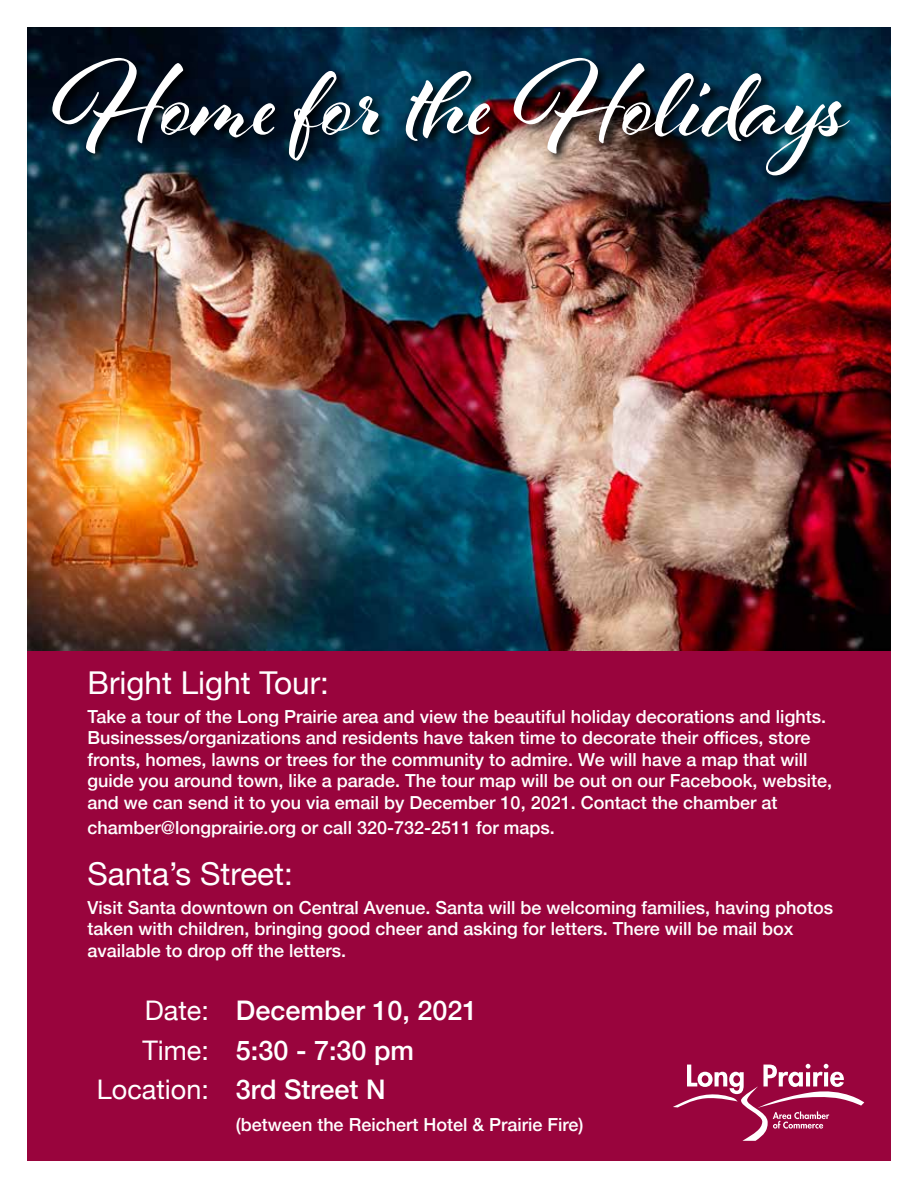
<style>
.page{position:relative;width:918px;height:1188px;background:#fff}
.page>*{position:absolute;margin:0;border:0;box-sizing:border-box;transform-origin:0 0}
.t1{font:700 117.45px "Al Fresco";color:#fff}
.t2{font:31.5px "Helvetica Neue";color:#fff}
.t3{font:500 27px "Helvetica Neue";color:#fff}
.t4{font:500 18px/21.6px "Helvetica Neue";color:#fff}
.s1{font-weight:400}
</style>
<div class="page">
<div style="left:27px;top:634px;width:864px;height:527px;background:#99043d"></div>
<img style="left:27px;top:27px;width:864px;height:623px">
<svg style="left:49px;top:55px;width:813px;height:133px;background:#162f3f"></svg>
<svg style="left:673px;top:1064px;width:191px;height:77px"></svg>
<h1 class="t1" style="left:53px;top:25px;width:821px">Home for the Holidays</h1>
<h2 class="t2" style="left:87px;top:660px;width:243px">Bright Light Tour:</h2>
<p class="t4" style="left:87px;top:704px;width:746px">Take a tour of the Long Prairie area and view the beautiful holiday decorations and lights.<br>Businesses/organizations and residents have taken time to decorate their offices, store fronts, homes, lawns or trees for the community to admire. We will have a map that will guide you around town, like a parade. The tour map will be out on our Facebook, website, and we can send it to you via email by December 10, 2021. Contact the chamber at</p>
<p class="t4" style="left:87px;top:815px;width:469px">chamber@longprairie.org or call 320-732-2511 for maps.</p>
<h2 class="t2" style="left:87px;top:852px;width:207px">Santa’s Street:</h2>
<p class="t4" style="left:87px;top:895px;width:747px">Visit Santa downtown on Central Avenue. Santa will be welcoming families, having photos taken with children, bringing good cheer and asking for letters. There will be mail box available to drop off the letters.</p>
<h3 class="t3" style="left:145px;top:989px;width:334px"><span class="s1">Date:</span> December 10, 2021</h3>
<h3 class="t3" style="left:142px;top:1028px;width:273px"><span class="s1">Time:</span> 5:30 - 7:30 pm</h3>
<h3 class="t3" style="left:97px;top:1067px;width:290px"><span class="s1">Location:</span> 3rd Street N</h3>
<p class="t4" style="left:236px;top:1112px;width:349px">(between the Reichert Hotel &amp; Prairie Fire)</p>
</div>
